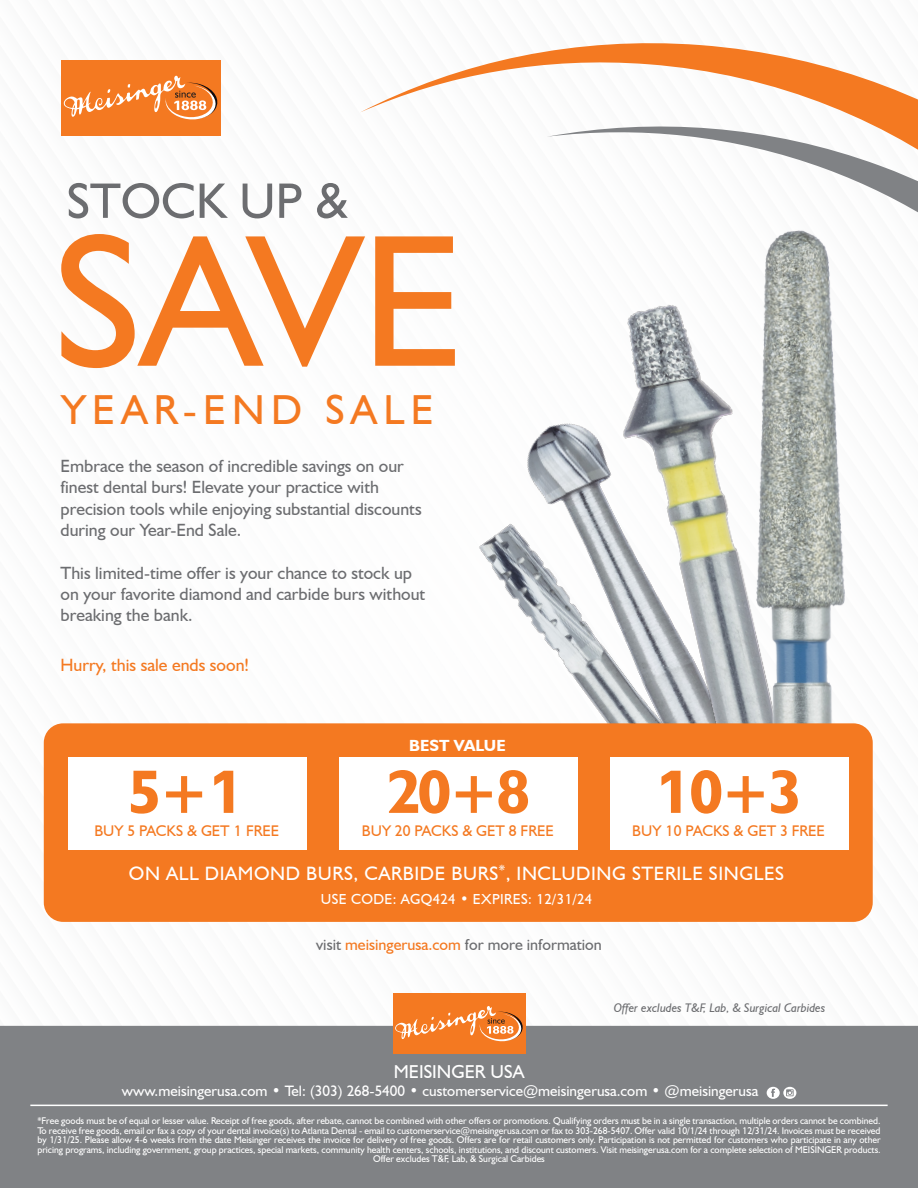
<style>
.page{position:relative;width:918px;height:1188px;background:#fff}
.page>*{position:absolute;margin:0;border:0;box-sizing:border-box;transform-origin:0 0}
.t1{font:189.3px "Humanist 521 BT";color:#f47921}
.t2{font:700 61.65px "Humanist 521 BT";color:#f47921}
.t3{font:50.25px "Humanist 521 BT";color:#6c6d70}
.t4{font:42px "Humanist 521 BT";letter-spacing:.15em;color:#f47921}
.t5{font:19.35px "Humanist 521 BT";letter-spacing:.03em;color:#fff}
.t6{font:18.6px "Humanist 521 BT";color:#fff}
.t7{font:17.85px "Humanist 521 BT";color:#f47921}
.t8{font:17.7px/21.3px "Humanist 521 BT";color:#6c6d70}
.t9{font:700 16.2px "Humanist 521 BT";color:#fff}
.t10{font:16.05px "Humanist 521 BT";color:#6c6d70}
.t11{font:15.45px "Humanist 521 BT";color:#f47921}
.t12{font:15.15px "Humanist 521 BT";color:#fff}
.t13{font:14.55px "Humanist 521 BT";letter-spacing:.025em;color:#fff}
.t14{font:italic 12.45px "Humanist 521 BT";color:#6c6d70}
.t15{font:9.75px/9.4px "Humanist 521 BT";letter-spacing:-.005em;color:#fff;text-align:center}
.s1{color:#f47921}
</style>
<div class="page">
<img style="left:479px;top:523px;width:44px;height:89px">
<img style="left:523px;top:327px;width:131px;height:396px">
<img style="left:654px;top:327px;width:191px;height:396px">
<div style="left:44px;top:723px;width:829px;height:199px;background:#f47921;border-radius:19px"></div>
<div style="left:0;top:1026px;width:918px;height:162px;background:#808285"></div>
<div style="left:68px;top:757px;width:239px;height:93px;background:#fff"></div>
<div style="left:339px;top:757px;width:239px;height:93px;background:#fff"></div>
<div style="left:610px;top:757px;width:238px;height:93px;background:#fff"></div>
<svg style="left:767px;top:1087px;width:29px;height:12px"></svg>
<hr style="left:30px;top:1105px;width:858px;height:1px;background:#fff">
<div style="left:393px;top:994px;width:132px;height:60px;background:#f47921"></div>
<svg style="left:395px;top:1006px;width:128px;height:36px"></svg>
<div style="left:61px;top:60px;width:160px;height:76px;background:#f47921"></div>
<svg style="left:64px;top:75px;width:154px;height:45px"></svg>
<svg style="left:361px;top:43px;width:557px;height:74px"></svg>
<svg style="left:547px;top:117px;width:371px;height:210px"></svg>
<p class="t3" style="left:67px;top:170px;width:283px">STOCK UP &amp;</p>
<p class="t1" style="left:54px;top:185px;width:412px">SAVE</p>
<p class="t4" style="left:62px;top:384px;width:374px">YEAR-END SALE</p>
<p class="t8" style="left:61px;top:455px;width:363px">Embrace the season of incredible savings on our finest dental burs! Elevate your practice with precision tools while enjoying substantial discounts during our Year-End Sale.</p>
<p class="t8" style="left:61px;top:561px;width:366px">This limited-time offer is your chance to stock up on your favorite diamond and carbide burs without breaking the bank.</p>
<p class="t7" style="left:61px;top:654px;width:190px">Hurry, this sale ends soon!</p>
<p class="t9" style="left:409px;top:736px;width:98px">BEST VALUE</p>
<p class="t2" style="left:128px;top:754px;width:119px">5+1</p>
<p class="t2" style="left:387px;top:754px;width:145px">20+8</p>
<p class="t2" style="left:654px;top:754px;width:149px">10+3</p>
<p class="t11" style="left:94px;top:822px;width:186px">BUY 5 PACKS &amp; GET 1 FREE</p>
<p class="t11" style="left:362px;top:822px;width:194px">BUY 20 PACKS &amp; GET 8 FREE</p>
<p class="t11" style="left:632px;top:822px;width:194px">BUY 10 PACKS &amp; GET 3 FREE</p>
<p class="t5" style="left:129px;top:861px;width:657px">ON ALL DIAMOND BURS, CARBIDE BURS<sup>*</sup>, INCLUDING STERILE SINGLES</p>
<p class="t13" style="left:321px;top:890px;width:273px">USE CODE: AGQ424 • EXPIRES: 12/31/24</p>
<p class="t10" style="left:316px;top:935px;width:287px">visit <span class="s1">meisingerusa.com</span> for more information</p>
<p class="t14" style="left:614px;top:1000px;width:213px">Offer excludes T&amp;F, Lab, &amp; Surgical Carbides</p>
<p class="t6" style="left:394px;top:1061px;width:132px">MEISINGER USA</p>
<p class="t12" style="left:122px;top:1082px;width:638px">www.meisingerusa.com • Tel: (303) 268-5400 • customerservice@meisingerusa.com • @meisingerusa</p>
<p class="t15" style="left:37px;top:1116px;width:845px">*Free goods must be of equal or lesser value. Receipt of free goods, after rebate, cannot be combined with other offers or promotions. Qualifying orders must be in a single transaction, multiple orders cannot be combined.<br>To receive free goods, email or fax a copy of your dental invoice(s) to Atlanta Dental - email to customerservice@meisingerusa.com or fax to 303-268-5407. Offer valid 10/1/24 through 12/31/24. Invoices must be received by 1/31/25. Please allow 4-6 weeks from the date Meisinger receives the invoice for delivery of free goods. Offers are for retail customers only. Participation is not permitted for customers who participate in any other pricing programs, including government, group practices, special markets, community health centers, schools, institutions, and discount customers. Visit meisingerusa.com for a complete selection of MEISINGER products.<br>Offer excludes T&amp;F, Lab, &amp; Surgical Carbides</p>
</div>
